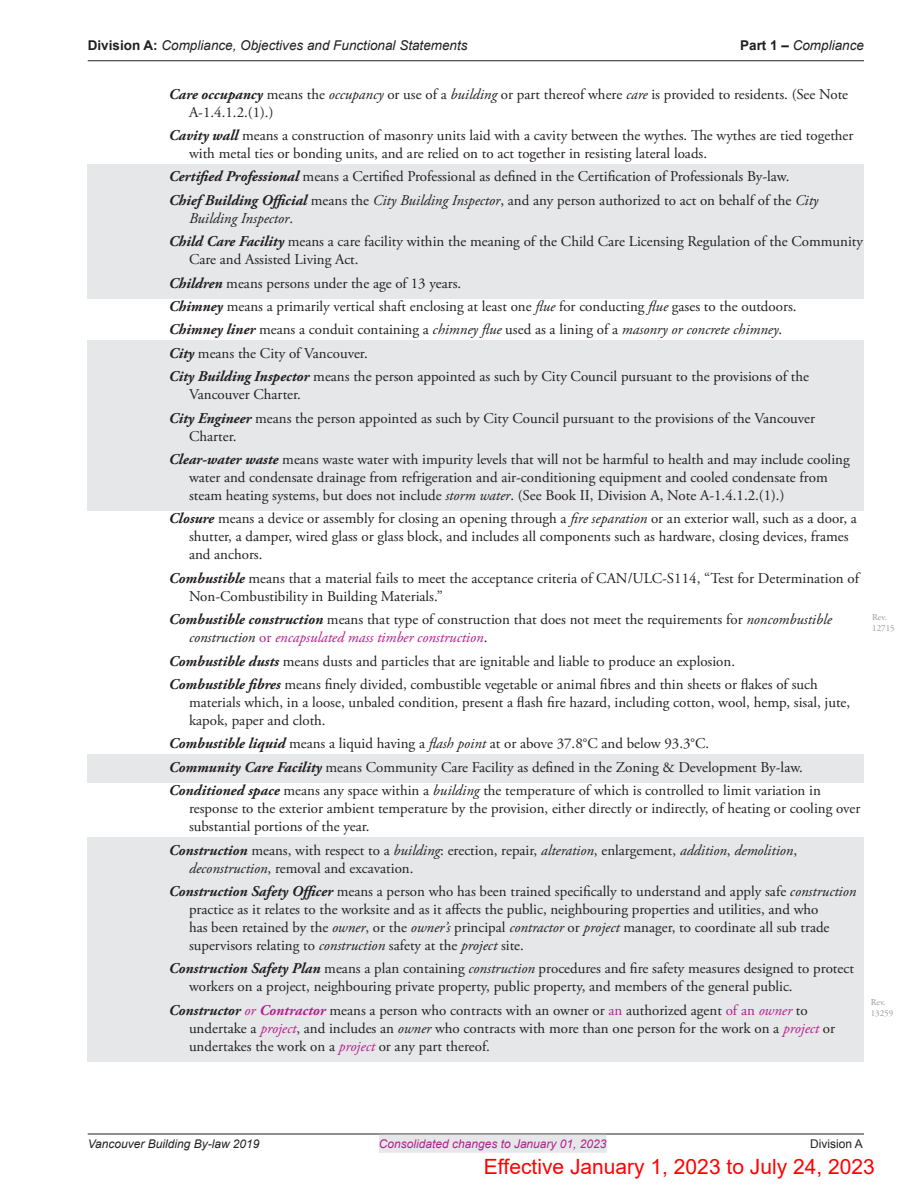
<style>
.page{position:relative;width:918px;height:1188px;background:#fff}
.page>*{position:absolute;margin:0;border:0;box-sizing:border-box;transform-origin:0 0}
.t1{font:21px "Arial";color:#f00}
.body_-_grey_box__COV{font:15px/18px "Adobe Garamond Pro";color:#231f20}
.Terms{font:15px/18px "Adobe Garamond Pro";color:#231f20}
.body_-_grey_box_bar{font:15px/18px "Adobe Garamond Pro";color:#231f20}
.Terms_bar__COV{font:15px/18px "Adobe Garamond Pro";color:#231f20}
.t2{font:italic 13.5px "Arial";color:#231f20}
.t3{font:italic 12px "Arial";color:#b41e8d}
.t4{font:italic 12px "Arial";color:#231f20}
.t5{font:12px "Arial";color:#231f20}
.Revision__COV{font:9px/10.8px "Adobe Garamond Pro";color:#939598}
.s1{font-weight:700;font-style:normal}
.s2{font-weight:700;font-style:italic}
.s3{font-style:italic}
.s4{color:#b41e8d}
.s5{font-style:italic;color:#b41e8d}
.s6{font-weight:700;font-style:italic;color:#b41e8d}
</style>
<div class="page">
<hr style="left:88px;top:60px;width:776px;height:1px;background:#231f20">
<hr style="left:88px;top:1134px;width:776px;height:1px;background:#231f20">
<div style="left:379px;top:1135px;width:228px;height:18px;background:#e6e7e9"></div>
<div style="left:88px;top:164px;width:776px;height:28px;background:#e6e7e9"></div>
<div style="left:88px;top:187px;width:776px;height:47px;background:#e6e7e9"></div>
<div style="left:88px;top:229px;width:776px;height:46px;background:#e6e7e9"></div>
<div style="left:88px;top:270px;width:776px;height:28px;background:#e6e7e9"></div>
<div style="left:88px;top:340px;width:776px;height:29px;background:#e6e7e9"></div>
<div style="left:88px;top:364px;width:776px;height:46px;background:#e6e7e9"></div>
<div style="left:88px;top:405px;width:776px;height:46px;background:#e6e7e9"></div>
<div style="left:88px;top:446px;width:776px;height:65px;background:#e6e7e9"></div>
<div style="left:88px;top:754px;width:776px;height:29px;background:#e6e7e9"></div>
<div style="left:88px;top:837px;width:776px;height:46px;background:#e6e7e9"></div>
<div style="left:88px;top:878px;width:776px;height:83px;background:#e6e7e9"></div>
<div style="left:88px;top:956px;width:776px;height:46px;background:#e6e7e9"></div>
<div style="left:88px;top:997px;width:776px;height:65px;background:#e6e7e9"></div>
<p class="t2" style="left:88px;top:37px;width:381px"><span class="s1">Division A:</span> Compliance, Objectives and Functional Statements</p>
<p class="t2" style="left:740px;top:37px;width:125px"><span class="s1">Part 1 –</span> Compliance</p>
<p class="Terms" style="left:189px;top:85px;width:661px;text-indent:-20px"><span class="s2">Care occupancy</span> means the <span class="s3">occupancy</span> or use of a <span class="s3">building</span> or part thereof where <span class="s3">care</span> is provided to residents. (See Note<br>A-1.4.1.2.(1).)</p>
<p class="Terms" style="left:189px;top:127px;width:666px;text-indent:-20px"><span class="s2">Cavity wall</span> means a construction of masonry units laid with a cavity between the wythes. The wythes are tied together with metal ties or bonding units, and are relied on to act together in resisting lateral loads.</p>
<p class="body_-_grey_box__COV" style="left:169px;top:168px;width:622px"><span class="s2">Certified Professional</span> means a Certified Professional as defined in the Certification of Professionals By-law.</p>
<p class="body_-_grey_box__COV" style="left:189px;top:192px;width:631px;text-indent:-20px"><span class="s2">Chief Building Official</span> means the <span class="s3">City Building Inspector</span>, and any person authorized to act on behalf of the <span class="s3">City<br>Building Inspector</span>.</p>
<p class="body_-_grey_box__COV" style="left:189px;top:233px;width:676px;text-indent:-20px"><span class="s2">Child Care Facility</span> means a care facility within the meaning of the Child Care Licensing Regulation of the Community<br>Care and Assisted Living Act.</p>
<p class="body_-_grey_box__COV" style="left:169px;top:274px;width:294px"><span class="s2">Children</span> means persons under the age of 13 years.</p>
<p class="Terms" style="left:169px;top:298px;width:629px"><span class="s2">Chimney</span> means a primarily vertical shaft enclosing at least one <span class="s3">flue</span> for conducting <span class="s3">flue</span> gases to the outdoors.</p>
<p class="Terms" style="left:169px;top:321px;width:615px"><span class="s2">Chimney liner</span> means a conduit containing a <span class="s3">chimney flue</span> used as a lining of a <span class="s3">masonry or concrete chimney</span>.</p>
<p class="body_-_grey_box__COV" style="left:169px;top:345px;width:201px"><span class="s2">City</span> means the City of Vancouver.</p>
<p class="body_-_grey_box__COV" style="left:189px;top:368px;width:622px;text-indent:-20px"><span class="s2">City Building Inspector</span> means the person appointed as such by City Council pursuant to the provisions of the<br>Vancouver Charter.</p>
<p class="body_-_grey_box__COV" style="left:189px;top:409px;width:628px;text-indent:-20px"><span class="s2">City Engineer</span> means the person appointed as such by City Council pursuant to the provisions of the Vancouver<br>Charter.</p>
<p class="body_-_grey_box__COV" style="left:189px;top:451px;width:662px;text-indent:-20px"><span class="s2">Clear-water waste</span> means waste water with impurity levels that will not be harmful to health and may include cooling water and condensate drainage from refrigeration and air-conditioning equipment and cooled condensate from steam heating systems, but does not include <span class="s3">storm water</span>. (See Book II, Division A, Note A-1.4.1.2.(1).)</p>
<p class="Terms" style="left:189px;top:510px;width:669px;text-indent:-20px"><span class="s2">Closure</span> means a device or assembly for closing an opening through a <span class="s3">fire separation</span> or an exterior wall, such as a door, a shutter, a damper, wired glass or glass block, and includes all components such as hardware, closing devices, frames and anchors.</p>
<p class="Terms" style="left:189px;top:570px;width:672px;text-indent:-20px"><span class="s2">Combustible</span> means that a material fails to meet the acceptance criteria of CAN/ULC-S114, “Test for Determination of<br>Non-Combustibility in Building Materials.”</p>
<p class="Terms_bar__COV" style="left:189px;top:611px;width:644px;text-indent:-20px"><span class="s2">Combustible construction</span> means that type of construction that does not meet the requirements for <span class="s3">noncombustible construction</span> <span class="s4">or</span> <span class="s5">encapsulated mass timber construction</span>.</p>
<p class="Terms" style="left:169px;top:652px;width:568px"><span class="s2">Combustible dusts</span> means dusts and particles that are ignitable and liable to produce an explosion.</p>
<p class="Terms" style="left:189px;top:676px;width:663px;text-indent:-20px"><span class="s2">Combustible fibres</span> means finely divided, combustible vegetable or animal fibres and thin sheets or flakes of such materials which, in a loose, unbaled condition, present a flash fire hazard, including cotton, wool, hemp, sisal, jute, kapok, paper and cloth.</p>
<p class="Terms" style="left:169px;top:735px;width:542px"><span class="s2">Combustible liquid</span> means a liquid having a <span class="s3">flash point</span> at or above 37.8°C and below 93.3°C.</p>
<p class="body_-_grey_box__COV" style="left:169px;top:759px;width:636px"><span class="s2">Community Care Facility</span> means Community Care Facility as defined in the Zoning &amp; Development By-law.</p>
<p class="Terms" style="left:189px;top:782px;width:673px;text-indent:-20px"><span class="s2">Conditioned space</span> means any space within a <span class="s3">building</span> the temperature of which is controlled to limit variation in response to the exterior ambient temperature by the provision, either directly or indirectly, of heating or cooling over substantial portions of the year.</p>
<p class="body_-_grey_box__COV" style="left:189px;top:841px;width:610px;text-indent:-20px"><span class="s2">Construction</span> means, with respect to a <span class="s3">building</span>: erection, repair, <span class="s3">alteration</span>, enlargement, <span class="s3">addition</span>, <span class="s3">demolition</span>, <span class="s3">deconstruction</span>, removal and excavation.</p>
<p class="body_-_grey_box__COV" style="left:189px;top:883px;width:669px;text-indent:-20px"><span class="s2">Construction Safety Officer</span> means a person who has been trained specifically to understand and apply safe <span class="s3">construction </span>practice as it relates to the worksite and as it affects the public, neighbouring properties and utilities, and who<br>has been retained by the <span class="s3">owner</span>, or the <span class="s3">owner’s</span> principal <span class="s3">contractor</span> or <span class="s3">project</span> manager, to coordinate all sub trade supervisors relating to <span class="s3">construction</span> safety at the <span class="s3">project</span> site.</p>
<p class="body_-_grey_box__COV" style="left:189px;top:960px;width:666px;text-indent:-20px"><span class="s2">Construction Safety Plan</span> means a plan containing <span class="s3">construction</span> procedures and fire safety measures designed to protect workers on a project, neighbouring private property, public property, and members of the general public.</p>
<p class="body_-_grey_box_bar" style="left:189px;top:1002px;width:648px;text-indent:-20px"><span class="s2">Constructor</span> <span class="s5">or</span> <span class="s6">Contractor</span> means a person who contracts with an owner or <span class="s4">an</span> authorized agent <span class="s4">of an</span> <span class="s5">owner</span> to undertake a <span class="s5">project</span>, and includes an <span class="s3">owner</span> who contracts with more than one person for the work on a <span class="s5">project</span> or undertakes the work on a <span class="s5">project</span> or any part thereof.</p>
<p class="Revision__COV" style="left:872px;top:612px;width:24px">Rev.<br>12715</p>
<p class="Revision__COV" style="left:871px;top:997px;width:24px">Rev.<br>13259</p>
<p class="t4" style="left:88px;top:1136px;width:173px">Vancouver Building By-law 2019</p>
<p class="t3" style="left:379px;top:1136px;width:229px">Consolidated changes to January 01, 2023</p>
<p class="t5" style="left:810px;top:1135px;width:54px">Division A</p>
<h1 class="t1" style="left:484px;top:1152px;width:393px">Effective January 1, 2023 to July 24, 2023</h1>
</div>
